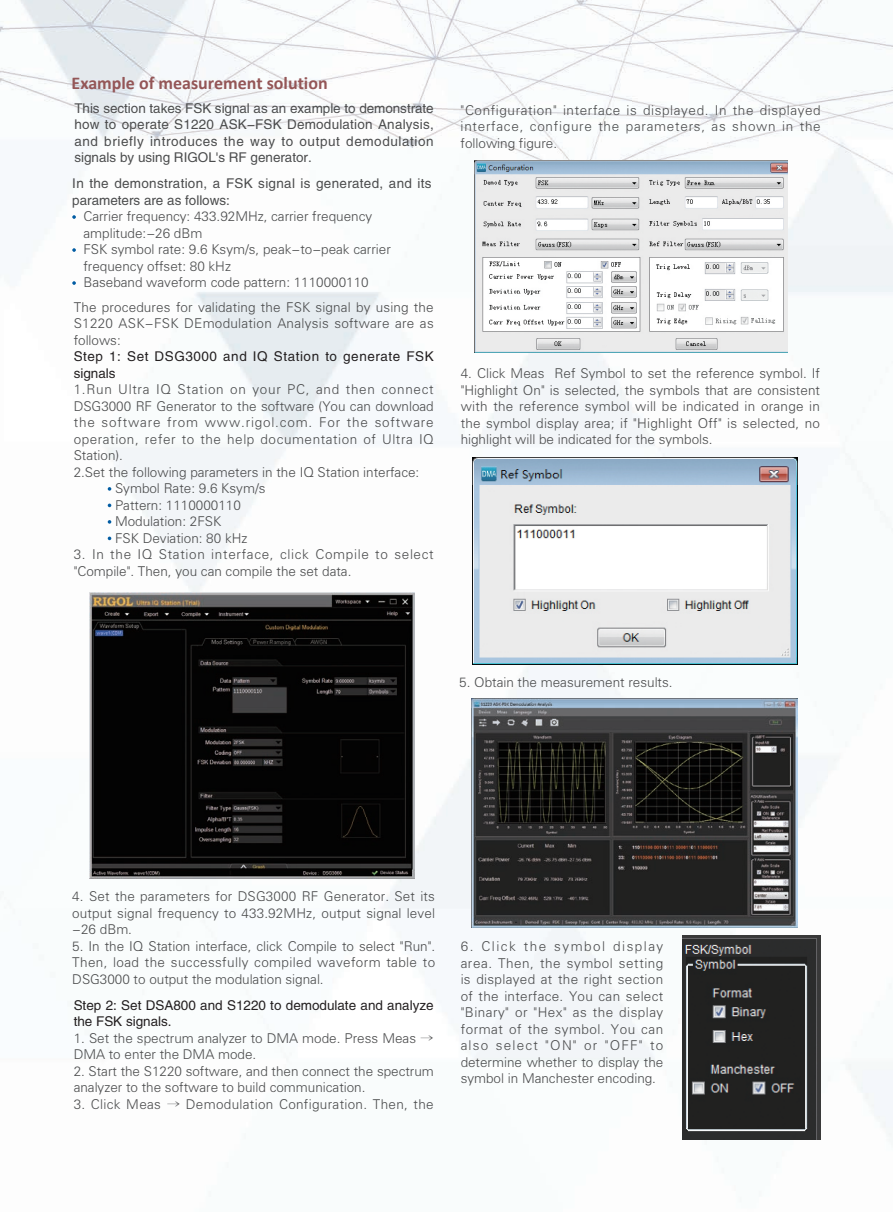
<style>
.page{position:relative;width:893px;height:1212px;background:#fff}
.page>*{position:absolute;margin:0;border:0;box-sizing:border-box;transform-origin:0 0}
.t1{font:700 18px "Calibri";color:#945657}
.t2{font:13.5px/16.5px "FZXH1 JW GB1 0";color:#4b4c4d;text-align:justify}
.t3{font:13.5px/16.5px "FZHTJW GB1 0";letter-spacing:.02em;color:#4b4c4d;text-align:justify}
.t4{font:13.5px/16.5px "FZXH1 JW GB1 0";letter-spacing:.05em;color:#4b4c4d}
.t5{font:13.5px/16.5px "FZHTJW GB1 0";color:#231f20}
.t6{font:13.5px/16.5px "FZHTJW GB1 0";letter-spacing:.04em;color:#231f20}
.t7{font:13.5px "FZXH1 JW GB1 0";letter-spacing:.045em;color:#4b4c4d}
.t8{font:13.5px "FZXH1 JW GB1 0";letter-spacing:.025em;color:#4b4c4d}
.t9{font:13.5px "FZXH1 JW GB1 0";letter-spacing:.06em;color:#4b4c4d}
.t10{font:13.5px "FZXH1 JW GB1 0";letter-spacing:.055em;color:#4b4c4d}
.s1{font-family:"Adobe Song Std";font-weight:300}
</style>
<div class="page">
<img style="left:0;top:0;width:893px;height:1140px">
<svg style="left:72px;top:215px;width:4px;height:4px"></svg>
<svg style="left:72px;top:248px;width:4px;height:4px"></svg>
<svg style="left:72px;top:281px;width:4px;height:4px"></svg>
<img style="left:89px;top:592px;width:326px;height:286px">
<img style="left:475px;top:160px;width:312px;height:193px">
<img style="left:472px;top:457px;width:325px;height:207px">
<img style="left:471px;top:698px;width:326px;height:229px">
<img style="left:683px;top:935px;width:138px;height:205px">
<svg style="left:108px;top:487px;width:3px;height:4px"></svg>
<svg style="left:108px;top:520px;width:3px;height:4px"></svg>
<h1 class="t1" style="left:72px;top:72px;width:258px">Example of measurement solution</h1>
<p class="t3" style="left:74px;top:100px;width:361px">This section takes FSK signal as an example to demonstrate how to operate S1220 ASK-FSK Demodulation Analysis, and briefly introduces the way to output demodulation signals by using RIGOL's RF generator.</p>
<p class="t3" style="left:72px;top:176px;width:361px">In the demonstration, a FSK signal is generated, and its parameters are as follows:</p>
<p class="t2" style="left:83px;top:209px;width:309px;text-align:left">Carrier frequency: 433.92MHz, carrier frequency amplitude:-26 dBm<br>FSK symbol rate: 9.6 Ksym/s, peak-to-peak carrier frequency offset: 80 kHz<br>Baseband waveform code pattern: 1110000110</p>
<p class="t2" style="left:74px;top:299px;width:362px">The procedures for validating the FSK signal by using the S1220 ASK-FSK DEmodulation Analysis software are as follows:</p>
<p class="t6" style="left:74px;top:348px;width:361px">Step 1: Set DSG3000 and IQ Station to generate FSK signals</p>
<p class="t10" style="left:74px;top:382px;width:362px">1.Run Ultra IQ Station on your PC, and then connect</p>
<p class="t2" style="left:74px;top:398px;width:362px">DSG3000 RF Generator to the software (You can download</p>
<p class="t9" style="left:74px;top:415px;width:362px">the software from www.rigol.com. For the software</p>
<p class="t7" style="left:74px;top:432px;width:362px">operation, refer to the help documentation of Ultra IQ</p>
<p class="t2" style="left:74px;top:448px;width:51px">Station).</p>
<p class="t2" style="left:74px;top:464px;width:347px">2.Set the following parameters in the IQ Station interface:</p>
<p class="t2" style="left:115px;top:481px;width:152px">Symbol Rate: 9.6 Ksym/s</p>
<p class="t2" style="left:115px;top:497px;width:127px">Pattern: 1110000110</p>
<p class="t2" style="left:115px;top:514px;width:108px">Modulation: 2FSK</p>
<p class="t2" style="left:115px;top:530px;width:134px">FSK Deviation: 80 kHz</p>
<p class="t4" style="left:74px;top:547px;width:362px">3. In the IQ Station interface, click Compile to select "Compile". Then, you can compile the set data.</p>
<p class="t2" style="left:461px;top:102px;width:362px">"Configuration" interface is displayed. In the displayed interface, configure the parameters, as shown in the following figure.</p>
<p class="t2" style="left:461px;top:366px;width:361px">4. Click Meas Ref Symbol to set the reference symbol. If "Highlight On" is selected, the symbols that are consistent with the reference symbol will be indicated in orange in the symbol display area; if "Highlight Off" is selected, no highlight will be indicated for the symbols.</p>
<p class="t2" style="left:459px;top:675px;width:215px">5. Obtain the measurement results.</p>
<p class="t2" style="left:72px;top:889px;width:364px">4. Set the parameters for DSG3000 RF Generator. Set its output signal frequency to 433.92MHz, output signal level -26 dBm.</p>
<p class="t2" style="left:72px;top:938px;width:364px">5. In the IQ Station interface, click Compile to select "Run".<br>Then, load the successfully compiled waveform table to DSG3000 to output the modulation signal.</p>
<p class="t5" style="left:74px;top:997px;width:362px">Step 2: Set DSA800 and S1220 to demodulate and analyze the FSK signals.</p>
<p class="t2" style="left:74px;top:1030px;width:362px">1. Set the spectrum analyzer to DMA mode. Press Meas <span class="s1">→<br></span>DMA to enter the DMA mode.</p>
<p class="t2" style="left:74px;top:1063px;width:362px">2. Start the S1220 software, and then connect the spectrum analyzer to the software to build communication.</p>
<p class="t8" style="left:74px;top:1097px;width:361px">3. Click Meas <span class="s1">→</span> Demodulation Configuration. Then, the</p>
<p class="t2" style="left:461px;top:939px;width:204px">6. Click the symbol display area. Then, the symbol setting is displayed at the right section of the interface. You can select "Binary" or "Hex" as the display format of the symbol. You can also select "ON" or "OFF" to determine whether to display the symbol in Manchester encoding.</p>
</div>
